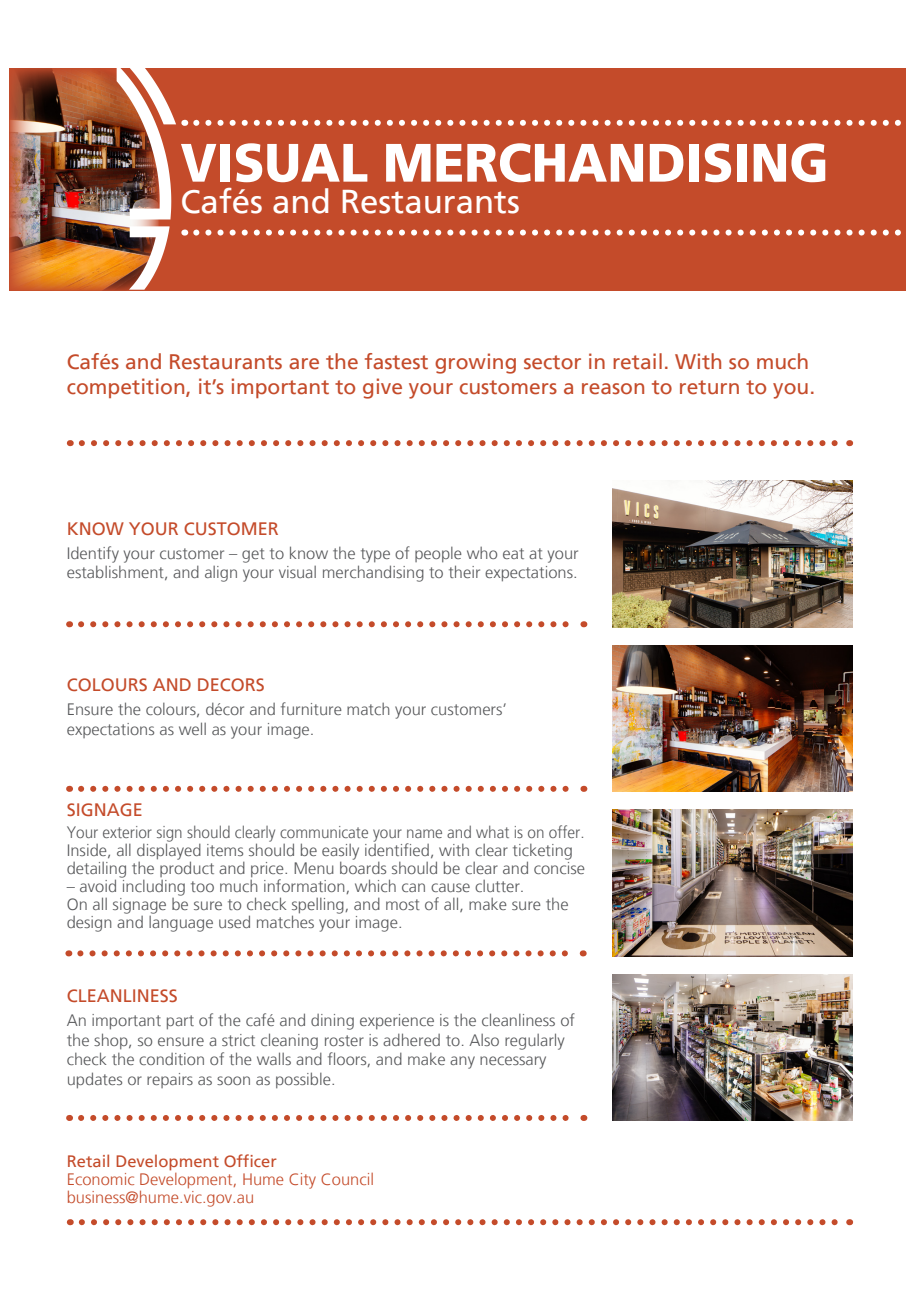
<style>
.page{position:relative;width:919px;height:1289px;background:#fff}
.page>*{position:absolute;margin:0;border:0;box-sizing:border-box;transform-origin:0 0}
.t1{font:900 54px "Frutiger LT";color:#fff;scale:.93 1}
.t2{font:33px "Frutiger LT";color:#fff}
.t3{font:21px/25.2px "Frutiger LT";color:#c44b2a}
.t4{font:18px "Frutiger LT";color:#c44b2a}
.t5{font:300 16.5px/19.8px "Frutiger LT";color:#57585a}
.t6{font:300 16.5px/18px "Frutiger LT";color:#c44b2a}
.t7{font:300 16.5px "Frutiger LT";color:#57585a;scale:.93 1}
.s1{font-weight:400}
</style>
<div class="page">
<div style="left:9px;top:68px;width:897px;height:223px;background:#c44b2a"></div>
<svg style="left:196px;top:229px;width:705px;height:6px"></svg>
<svg style="left:196px;top:120px;width:705px;height:6px"></svg>
<img style="left:10px;top:68px;width:149px;height:223px">
<svg style="left:129px;top:226px;width:40px;height:64px"></svg>
<img style="left:117px;top:68px;width:59px;height:151px">
<svg style="left:82px;top:440px;width:756px;height:6px"></svg>
<svg style="left:82px;top:1219px;width:756px;height:6px"></svg>
<img style="left:612px;top:480px;width:240px;height:147px">
<img style="left:612px;top:645px;width:240px;height:146px">
<img style="left:612px;top:809px;width:240px;height:147px">
<img style="left:612px;top:974px;width:240px;height:146px">
<svg style="left:81px;top:621px;width:488px;height:6px"></svg>
<svg style="left:81px;top:785px;width:488px;height:6px"></svg>
<svg style="left:80px;top:950px;width:488px;height:6px"></svg>
<svg style="left:81px;top:1115px;width:488px;height:5px"></svg>
<p class="t1" style="left:180px;top:130px;width:698px">VISUAL MERCHANDISING</p>
<p class="t2" style="left:180px;top:182px;width:341px">Cafés and Restaurants</p>
<p class="t3" style="left:67px;top:349px;width:749px">Cafés and Restaurants are the fastest growing sector in retail. With so much competition, it’s important to give your customers a reason to return to you.</p>
<p class="t4" style="left:67px;top:517px;width:214px">KNOW YOUR CUSTOMER</p>
<p class="t5" style="left:67px;top:543px;width:513px">Identify your customer – get to know the type of people who eat at your establishment, and align your visual merchandising to their expectations.</p>
<p class="t4" style="left:67px;top:674px;width:200px">COLOURS AND DECORS</p>
<p class="t5" style="left:67px;top:700px;width:442px">Ensure the colours, décor and furniture match your customers’ expectations as well as your image.</p>
<p class="t4" style="left:67px;top:799px;width:77px">SIGNAGE</p>
<p class="t7" style="left:67px;top:823px;width:558px">Your exterior sign should clearly communicate your name and what is on offer.</p>
<p class="t5" style="left:67px;top:842px;width:520px;line-height:18px">Inside, all displayed items should be easily identified, with clear ticketing detailing the product and price. Menu boards should be clear and concise</p>
<p class="t5" style="left:67px;top:877px;width:459px">– avoid including too much information, which can cause clutter.</p>
<p class="t5" style="left:67px;top:896px;width:503px;line-height:18px">On all signage be sure to check spelling, and most of all, make sure the design and language used matches your image.</p>
<p class="t4" style="left:67px;top:984px;width:113px">CLEANLINESS</p>
<p class="t5" style="left:67px;top:1010px;width:509px">An important part of the café and dining experience is the cleanliness of the shop, so ensure a strict cleaning roster is adhered to. Also regularly check the condition of the walls and floors, and make any necessary updates or repairs as soon as possible.</p>
<p class="t6" style="left:67px;top:1152px;width:309px"><span class="s1">Retail Development Officer<br></span>Economic Development, Hume City Council business@hume.vic.gov.au</p>
</div>
